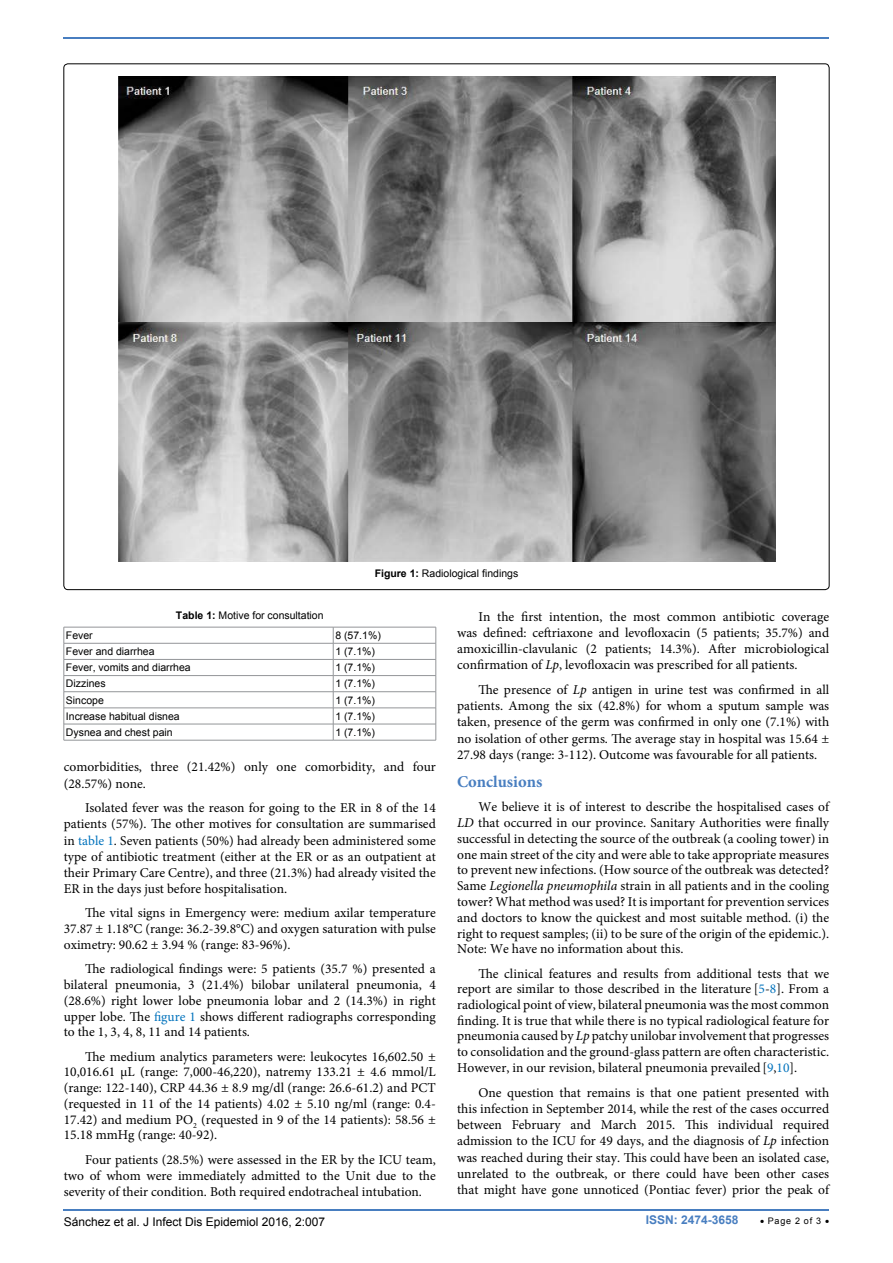
<style>
.page{position:relative;width:893px;height:1263px;background:#fff}
.page>*{position:absolute;margin:0;border:0;box-sizing:border-box;transform-origin:0 0}
.t1{font:700 16.5px "Minion Pro";color:#487ec0}
.t2{font:13.5px/15.8px "Minion Pro";color:#000;text-align:justify}
.t3{font:12px "Arial";color:#000}
.t4{font:700 12px "Arial";color:#487ec0}
.t5{font:10.5px "Arial";color:#000}
.t6{font:9px "Arial";letter-spacing:.08em;color:#000}
.s1{font-weight:700}
.s2{color:#0072bc}
.s3{font-style:italic}
</style>
<div class="page">
<hr style="left:64px;top:1209px;width:765px;height:2px;background:#487ec0">
<hr style="left:64px;top:37px;width:765px;height:2px;background:#487ec0">
<img style="left:118px;top:76px;width:657px;height:485px">
<hr style="left:64px;top:627px;width:269px;height:1px;background:#939598">
<hr style="left:333px;top:627px;width:103px;height:1px;background:#939598">
<hr style="left:64px;top:643px;width:269px;height:1px;background:#939598">
<hr style="left:333px;top:643px;width:103px;height:1px;background:#939598">
<hr style="left:64px;top:659px;width:269px;height:1px;background:#939598">
<hr style="left:333px;top:659px;width:103px;height:1px;background:#939598">
<hr style="left:64px;top:675px;width:269px;height:1px;background:#939598">
<hr style="left:333px;top:675px;width:103px;height:1px;background:#939598">
<hr style="left:64px;top:691px;width:269px;height:1px;background:#939598">
<hr style="left:333px;top:691px;width:103px;height:1px;background:#939598">
<hr style="left:64px;top:708px;width:269px;height:1px;background:#939598">
<hr style="left:333px;top:708px;width:103px;height:1px;background:#939598">
<hr style="left:64px;top:724px;width:269px;height:1px;background:#939598">
<svg style="left:64px;top:627px;width:1px;height:113px"></svg>
<hr style="left:333px;top:724px;width:103px;height:1px;background:#939598">
<svg style="left:333px;top:627px;width:1px;height:113px"></svg>
<svg style="left:436px;top:627px;width:1px;height:113px"></svg>
<hr style="left:64px;top:740px;width:269px;height:1px;background:#939598">
<hr style="left:333px;top:740px;width:103px;height:1px;background:#939598">
<p class="t5" style="left:375px;top:566px;width:145px"><span class="s1">Figure 1:</span> Radiological findings</p>
<p class="t5" style="left:176px;top:608px;width:149px"><span class="s1">Table 1:</span> Motive for consultation</p>
<p class="t5" style="left:66px;top:628px;width:28px">Fever</p>
<p class="t5" style="left:335px;top:628px;width:47px">8 (57.1%)</p>
<p class="t5" style="left:66px;top:644px;width:90px">Fever and diarrhea</p>
<p class="t5" style="left:335px;top:644px;width:41px">1 (7.1%)</p>
<p class="t5" style="left:66px;top:660px;width:126px">Fever, vomits and diarrhea</p>
<p class="t5" style="left:335px;top:660px;width:41px">1 (7.1%)</p>
<p class="t5" style="left:66px;top:676px;width:41px">Dizzines</p>
<p class="t5" style="left:335px;top:676px;width:41px">1 (7.1%)</p>
<p class="t5" style="left:66px;top:693px;width:39px">Sincope</p>
<p class="t5" style="left:335px;top:693px;width:41px">1 (7.1%)</p>
<p class="t5" style="left:66px;top:709px;width:115px">Increase habitual disnea</p>
<p class="t5" style="left:335px;top:709px;width:41px">1 (7.1%)</p>
<p class="t5" style="left:66px;top:725px;width:108px">Dysnea and chest pain</p>
<p class="t5" style="left:335px;top:725px;width:41px">1 (7.1%)</p>
<p class="t2" style="left:64px;top:759px;width:374px;line-height:16.2px">comorbidities, three (21.42%) only one comorbidity, and four (28.57%) none.</p>
<p class="t2" style="left:64px;top:800px;width:374px;line-height:16.2px;text-indent:21px">Isolated fever was the reason for going to the ER in 8 of the 14 patients (57%). The other motives for consultation are summarised in <span class="s2">table 1</span>. Seven patients (50%) had already been administered some type of antibiotic treatment (either at the ER or as an outpatient at their Primary Care Centre), and three (21.3%) had already visited the ER in the days just before hospitalisation.</p>
<p class="t2" style="left:64px;top:905px;width:374px;text-indent:21px">The vital signs in Emergency were: medium axilar temperature 37.87 ± 1.18°C (range: 36.2-39.8°C) and oxygen saturation with pulse oximetry: 90.62 ± 3.94 % (range: 83-96%).</p>
<p class="t2" style="left:64px;top:961px;width:374px;text-indent:21px">The radiological findings were: 5 patients (35.7 %) presented a bilateral pneumonia, 3 (21.4%) bilobar unilateral pneumonia, 4 (28.6%) right lower lobe pneumonia lobar and 2 (14.3%) in right upper lobe. The <span class="s2">figure 1</span> shows different radiographs corresponding to the 1, 3, 4, 8, 11 and 14 patients.</p>
<p class="t2" style="left:64px;top:1048px;width:374px;text-indent:21px">The medium analytics parameters were: leukocytes 16,602.50 ± 10,016.61 µL (range: 7,000-46,220), natremy 133.21 ± 4.6 mmol/L (range: 122-140), CRP 44.36 ± 8.9 mg/dl (range: 26.6-61.2) and PCT (requested in 11 of the 14 patients) 4.02 ± 5.10 ng/ml (range: 0.4- 17.42) and medium PO<sub>2</sub> (requested in 9 of the 14 patients): 58.56 ± 15.18 mmHg (range: 40-92).</p>
<p class="t2" style="left:64px;top:1151px;width:374px;line-height:16.2px;text-indent:21px">Four patients (28.5%) were assessed in the ER by the ICU team, two of whom were immediately admitted to the Unit due to the severity of their condition. Both required endotracheal intubation.</p>
<p class="t2" style="left:457px;top:608px;width:374px;line-height:16.2px;text-indent:21px">In the first intention, the most common antibiotic coverage was defined: ceftriaxone and levofloxacin (5 patients; 35.7%) and amoxicillin-clavulanic (2 patients; 14.3%). After microbiological confirmation of <span class="s3">Lp</span>, levofloxacin was prescribed for all patients.</p>
<p class="t2" style="left:457px;top:682px;width:374px;line-height:16.2px;text-indent:21px">The presence of <span class="s3">Lp</span> antigen in urine test was confirmed in all patients. Among the six (42.8%) for whom a sputum sample was taken, presence of the germ was confirmed in only one (7.1%) with no isolation of other germs. The average stay in hospital was 15.64 ± 27.98 days (range: 3-112). Outcome was favourable for all patients.</p>
<p class="t1" style="left:457px;top:770px;width:87px">Conclusions</p>
<p class="t2" style="left:457px;top:799px;width:374px;text-indent:21px">We believe it is of interest to describe the hospitalised cases of <span class="s3">LD</span> that occurred in our province. Sanitary Authorities were finally successful in detecting the source of the outbreak (a cooling tower) in one main street of the city and were able to take appropriate measures to prevent new infections. (How source of the outbreak was detected?<br>Same <span class="s3">Legionella pneumophila</span> strain in all patients and in the cooling tower? What method was used? It is important for prevention services and doctors to know the quickest and most suitable method. (i) the right to request samples; (ii) to be sure of the origin of the epidemic.).<br>Note: We have no information about this.</p>
<p class="t2" style="left:457px;top:965px;width:374px;text-indent:21px">The clinical features and results from additional tests that we report are similar to those described in the literature [<span class="s2">5</span>-<span class="s2">8</span>]. From a radiological point of view, bilateral pneumonia was the most common finding. It is true that while there is no typical radiological feature for pneumonia caused by <span class="s3">Lp</span> patchy unilobar involvement that progresses to consolidation and the ground-glass pattern are often characteristic.<br>However, in our revision, bilateral pneumonia prevailed[<span class="s2">9</span>,<span class="s2">10</span>].</p>
<p class="t2" style="left:457px;top:1084px;width:374px;line-height:16.2px;text-indent:21px">One question that remains is that one patient presented with this infection in September 2014, while the rest of the cases occurred between February and March 2015. This individual required admission to the ICU for 49 days, and the diagnosis of <span class="s3">Lp</span> infection was reached during their stay. This could have been an isolated case, unrelated to the outbreak, or there could have been other cases that might have gone unnoticed (Pontiac fever) prior the peak of</p>
<p class="t3" style="left:64px;top:1213px;width:263px">Sánchez et al. J Infect Dis Epidemiol 2016, 2:007</p>
<p class="t4" style="left:646px;top:1211px;width:94px">ISSN: 2474-3658</p>
<p class="t6" style="left:760px;top:1214px;width:71px">• Page 2 of 3 •</p>
</div>
